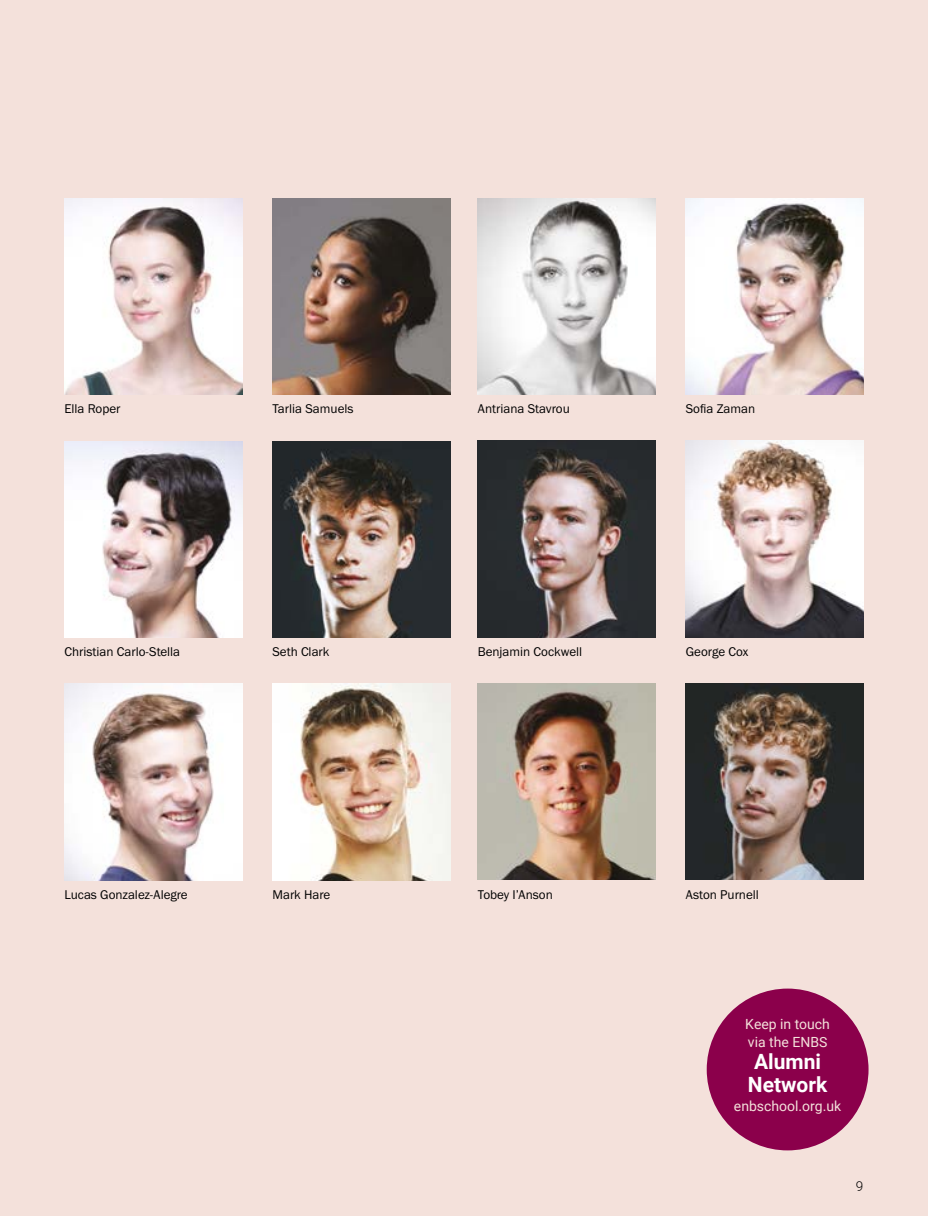
<style>
.page{position:relative;width:928px;height:1216px;background:#fff}
.page>*{position:absolute;margin:0;border:0;box-sizing:border-box;transform-origin:0 0}
.t1{font:700 21px/22.8px "Roboto";color:#fff}
.t2{font:14px/17.5px "Roboto";color:#f4e1db}
.t3{font:300 13.65px "Roboto";color:#000}
.t4{font:13.12px "Franklin Gothic URW Boo";color:#000}
</style>
<div class="page">
<div style="left:0;top:0;width:928px;height:1215px;background:#f4e1db"></div>
<img style="left:64px;top:198px;width:178px;height:196px">
<img style="left:272px;top:198px;width:178px;height:196px">
<img style="left:686px;top:441px;width:177px;height:196px">
<img style="left:64px;top:684px;width:178px;height:196px">
<img style="left:272px;top:684px;width:178px;height:196px">
<img style="left:478px;top:684px;width:177px;height:196px">
<img style="left:478px;top:441px;width:177px;height:196px">
<img style="left:686px;top:684px;width:177px;height:196px">
<img style="left:478px;top:198px;width:177px;height:196px">
<img style="left:686px;top:198px;width:177px;height:196px">
<img style="left:64px;top:441px;width:178px;height:196px">
<img style="left:272px;top:441px;width:178px;height:196px">
<div style="left:706px;top:988px;width:162px;height:162px;background:#8b004b;border-radius:50%"></div>
<p class="t4" style="left:64px;top:401px;width:58px">Ella Roper</p>
<p class="t4" style="left:272px;top:401px;width:82px">Tarlia Samuels</p>
<p class="t4" style="left:478px;top:401px;width:93px">Antriana Stavrou</p>
<p class="t4" style="left:686px;top:401px;width:71px">Sofia Zaman</p>
<p class="t4" style="left:64px;top:643px;width:117px">Christian Carlo-Stella</p>
<p class="t4" style="left:272px;top:643px;width:58px">Seth Clark</p>
<p class="t4" style="left:478px;top:643px;width:106px">Benjamin Cockwell</p>
<p class="t4" style="left:686px;top:643px;width:64px">George Cox</p>
<p class="t4" style="left:64px;top:886px;width:125px">Lucas Gonzalez-Alegre</p>
<p class="t4" style="left:272px;top:886px;width:59px">Mark Hare</p>
<p class="t4" style="left:478px;top:886px;width:76px">Tobey I’Anson</p>
<p class="t4" style="left:686px;top:886px;width:74px">Aston Purnell</p>
<p class="t2" style="left:745px;top:1014px;width:86px">Keep in touch via the ENBS</p>
<h1 class="t1" style="left:748px;top:1049px;width:81px">Alumni<br>Network</h1>
<p class="t2" style="left:734px;top:1097px;width:109px">enbschool.org.uk</p>
<p class="t3" style="left:856px;top:1176px;width:9px">9</p>
</div>
